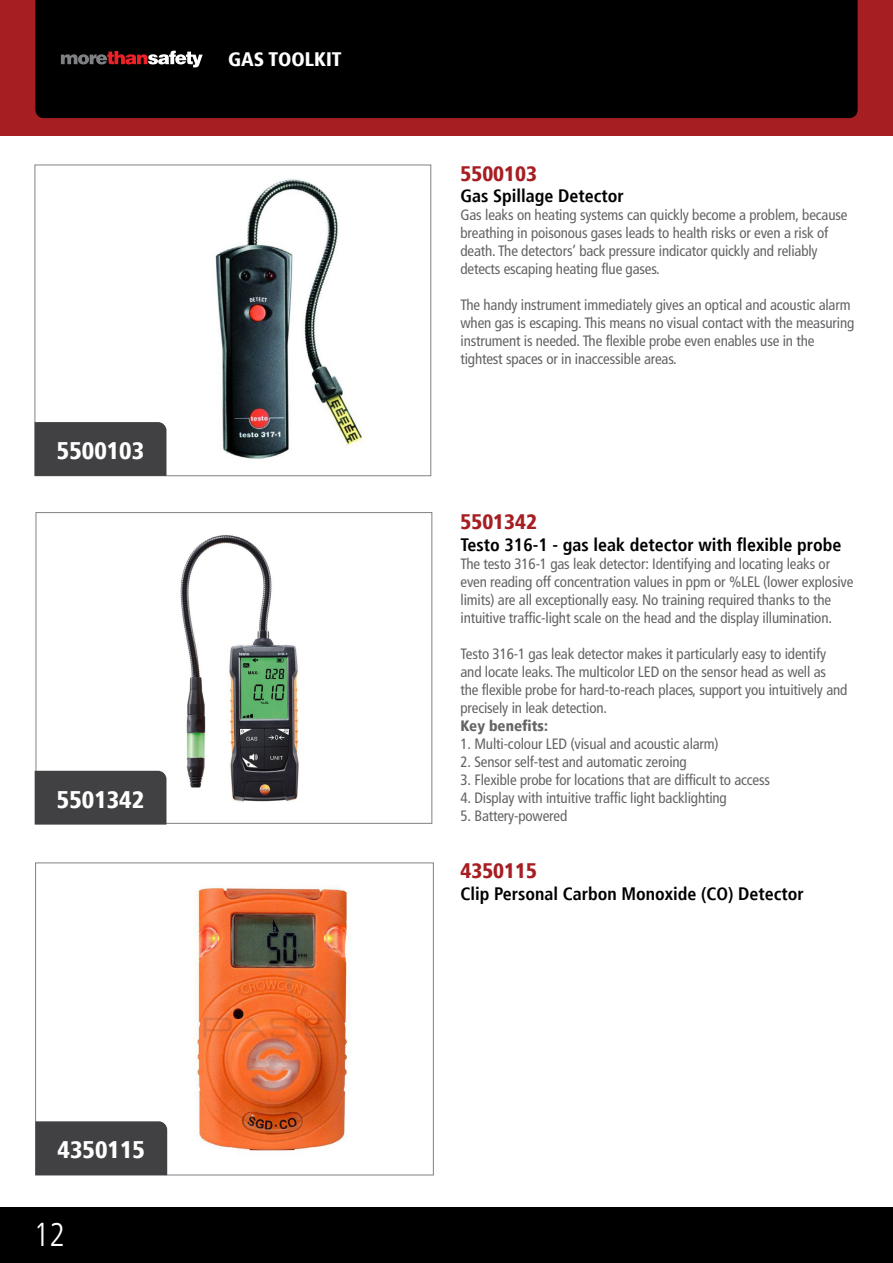
<style>
.page{position:relative;width:893px;height:1263px;background:#fff}
.page>*{position:absolute;margin:0;border:0;box-sizing:border-box;transform-origin:0 0}
.t1{font:300 condensed 33px "Frutiger LT";color:#fff}
.t2{font:900 condensed 24px "Frutiger";color:#fff}
.t3{font:900 condensed 21px "Frutiger";color:#a71e22}
.t4{font:900 condensed 19.5px "Frutiger";color:#fff}
.t5{font:700 condensed 18px "Frutiger";color:#000}
.t6{font:condensed 15px/18px "Frutiger LT";letter-spacing:-.01em;color:#636466}
.t7{font:900 condensed 15px "Frutiger LT";color:#636466}
</style>
<div class="page">
<div style="left:0;top:0;width:893px;height:136px;background:#a71e22"></div>
<div style="left:0;top:1208px;width:893px;height:55px;background:#000"></div>
<div style="left:35px;top:0;width:823px;height:118px;background:#000"></div>
<svg style="left:61px;top:51px;width:142px;height:16px;background:#614546"></svg>
<img style="left:166px;top:179px;width:197px;height:285px">
<div style="left:35px;top:422px;width:131px;height:54px;background:#414042"></div>
<img style="left:38px;top:535px;width:262px;height:286px">
<div style="left:35px;top:771px;width:131px;height:54px;background:#414042"></div>
<img style="left:167px;top:886px;width:183px;height:272px">
<div style="left:35px;top:1121px;width:132px;height:54px;background:#414042"></div>
<h3 class="t4" style="left:228px;top:48px;width:115px">GAS TOOLKIT</h3>
<h2 class="t2" style="left:57px;top:436px;width:89px">5500103</h2>
<h2 class="t2" style="left:57px;top:785px;width:89px">5501342</h2>
<h2 class="t2" style="left:58px;top:1135px;width:89px">4350115</h2>
<h1 class="t1" style="left:33px;top:1216px;width:33px">12</h1>
<h3 class="t3" style="left:460px;top:161px;width:78px">5500103</h3>
<p class="t5" style="left:460px;top:185px;width:165px">Gas Spillage Detector</p>
<p class="t6" style="left:460px;top:206px;width:388px">Gas leaks on heating systems can quickly become a problem, because breathing in poisonous gases leads to health risks or even a risk of death. The detectors’ back pressure indicator quickly and reliably detects escaping heating flue gases.</p>
<p class="t6" style="left:460px;top:296px;width:395px">The handy instrument immediately gives an optical and acoustic alarm when gas is escaping. This means no visual contact with the measuring instrument is needed. The flexible probe even enables use in the tightest spaces or in inaccessible areas.</p>
<h3 class="t3" style="left:460px;top:509px;width:78px">5501342</h3>
<p class="t5" style="left:460px;top:534px;width:382px">Testo 316-1 - gas leak detector with flexible probe</p>
<p class="t6" style="left:460px;top:555px;width:394px">The testo 316-1 gas leak detector: Identifying and locating leaks or even reading off concentration values in ppm or %LEL (lower explosive limits) are all exceptionally easy. No training required thanks to the intuitive traffic-light scale on the head and the display illumination.</p>
<p class="t6" style="left:460px;top:645px;width:388px">Testo 316-1 gas leak detector makes it particularly easy to identify and locate leaks. The multicolor LED on the sensor head as well as the flexible probe for hard-to-reach places, support you intuitively and precisely in leak detection.</p>
<p class="t7" style="left:460px;top:717px;width:89px">Key benefits:</p>
<p class="t6" style="left:460px;top:735px;width:260px">1. Multi-colour LED (visual and acoustic alarm)</p>
<p class="t6" style="left:460px;top:753px;width:228px">2. Sensor self-test and automatic zeroing</p>
<p class="t6" style="left:460px;top:771px;width:311px">3. Flexible probe for locations that are difficult to access</p>
<p class="t6" style="left:460px;top:789px;width:268px">4. Display with intuitive traffic light backlighting</p>
<p class="t6" style="left:460px;top:807px;width:108px">5. Battery-powered</p>
<h3 class="t3" style="left:460px;top:858px;width:78px">4350115</h3>
<p class="t5" style="left:460px;top:883px;width:345px">Clip Personal Carbon Monoxide (CO) Detector</p>
</div>
